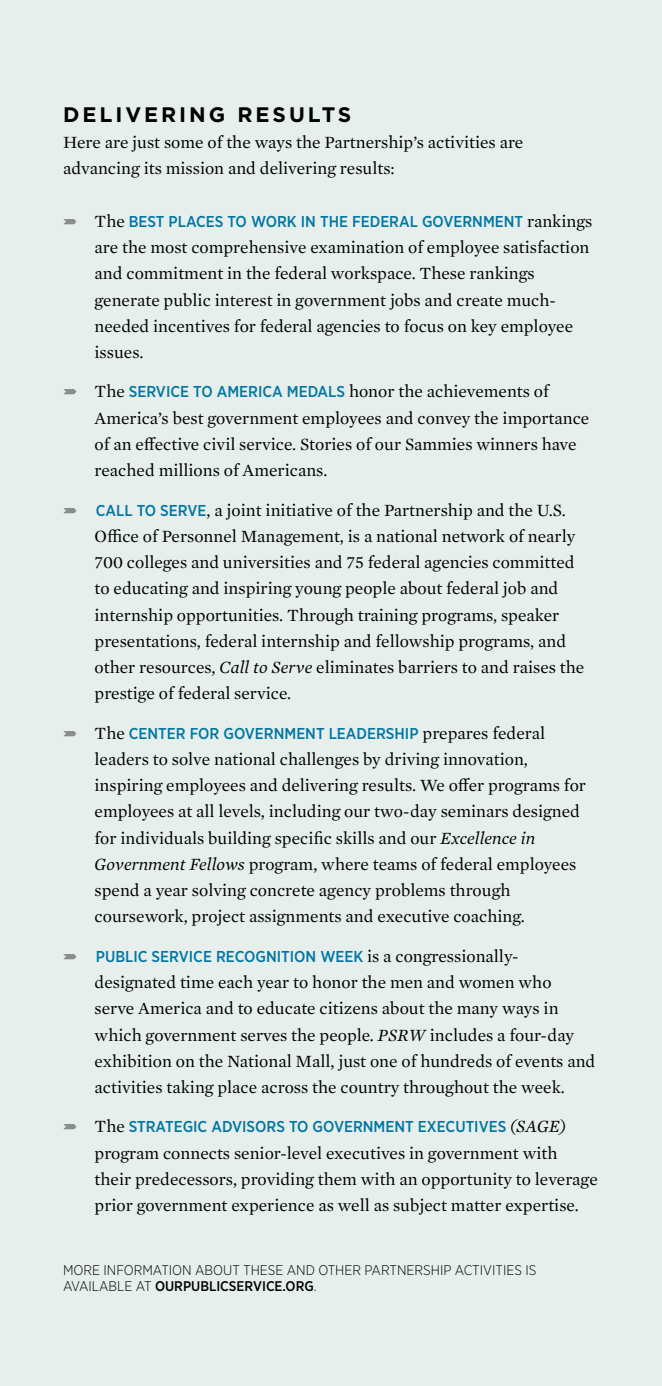
<style>
.page{position:relative;width:662px;height:1386px;background:#e7efed}
.page>*{position:absolute;margin:0;border:0;box-sizing:border-box;transform-origin:0 0}
.t1{font:700 21px "Gotham";color:#000}
.t2{font:17.5px/26.2px "Mercury Text G1";color:#000}
.t3{font:500 15.75px "Gotham Narrow";color:#0076a3}
.t4{font:300 14px/16.8px "Gotham Narrow";color:#000}
.s1{font-family:"Mercury Text G1";font-weight:400;font-size:17.5px;color:#000}
.s2{font-family:"Gotham Narrow";font-weight:500;font-size:15.75px;color:#0076a3}
.s3{font-style:italic}
.s4{font-family:"Mercury Text G1";font-weight:400;font-style:italic;font-size:17.5px;color:#000}
.s5{font-weight:500}
</style>
<div class="page">
<p class="t1" style="left:63px;top:100px;width:290px">DELIVERING RESULTS</p>
<p class="t2" style="left:63px;top:128px;width:462px">Here are just some of the ways the Partnership’s activities are advancing its mission and delivering results:</p>
<p class="t3" style="left:94px;top:211px;width:499px"><span class="s1">The</span> BEST PLACES TO WORK IN THE FEDERAL GOVERNMENT <span class="s1">rankings</span></p>
<p class="t2" style="left:95px;top:233px;width:496px">are the most comprehensive examination of employee satisfaction and commitment in the federal workspace. These rankings generate public interest in government jobs and create much&shy;needed incentives for federal agencies to focus on key employee issues.</p>
<p class="t2" style="left:94px;top:378px;width:496px">The <span class="s2">SERVICE TO AMERICA MEDALS</span> honor the achievements of America’s best government employees and convey the importance of an effective civil service. Stories of our Sammies winners have reached millions of Americans.</p>
<p class="t2" style="left:94px;top:496px;width:491px"><span class="s2">CALL TO SERVE</span>, a joint initiative of the Partnership and the U.S.<br>Office of Personnel Management, is a national network of nearly 700 colleges and universities and 75 federal agencies committed to educating and inspiring young people about federal job and internship opportunities. Through training programs, speaker presentations, federal internship and fellowship programs, and other resources, <span class="s3">Call to Serve</span> eliminates barriers to and raises the prestige of federal service.</p>
<p class="t3" style="left:94px;top:723px;width:452px"><span class="s1">The</span> CENTER FOR GOVERNMENT LEADERSHIP <span class="s1">prepares federal</span></p>
<p class="t2" style="left:95px;top:745px;width:493px">leaders to solve national challenges by driving innovation, inspiring employees and delivering results. We offer programs for employees at all levels, including our two-day seminars designed for individuals building specific skills and our <span class="s3">Excellence in Government Fellows</span> program, where teams of federal employees spend a year solving concrete agency problems through coursework, project assignments and executive coaching.</p>
<p class="t3" style="left:96px;top:946px;width:424px">PUBLIC SERVICE RECOGNITION WEEK <span class="s1">is a congressionally-</span></p>
<p class="t2" style="left:95px;top:968px;width:502px">designated time each year to honor the men and women who serve America and to educate citizens about the many ways in which government serves the people. <span class="s3">PSRW</span> includes a four-day exhibition on the National Mall, just one of hundreds of events and activities taking place across the country throughout the week.</p>
<p class="t3" style="left:95px;top:1117px;width:473px"><span class="s1">The</span> STRATEGIC ADVISORS TO GOVERNMENT EXECUTIVES <span class="s4">(SAGE)</span></p>
<p class="t2" style="left:94px;top:1139px;width:504px">program connects senior-level executives in government with their predecessors, providing them with an opportunity to leverage prior government experience as well as subject matter expertise.</p>
<p class="t4" style="left:63px;top:1261px;width:475px">MORE INFORMATION ABOUT THESE AND OTHER PARTNERSHIP ACTIVITIES IS<br>AVAILABLE AT <span class="s5">OURPUBLICSERVICE.ORG</span>.</p>
</div>
